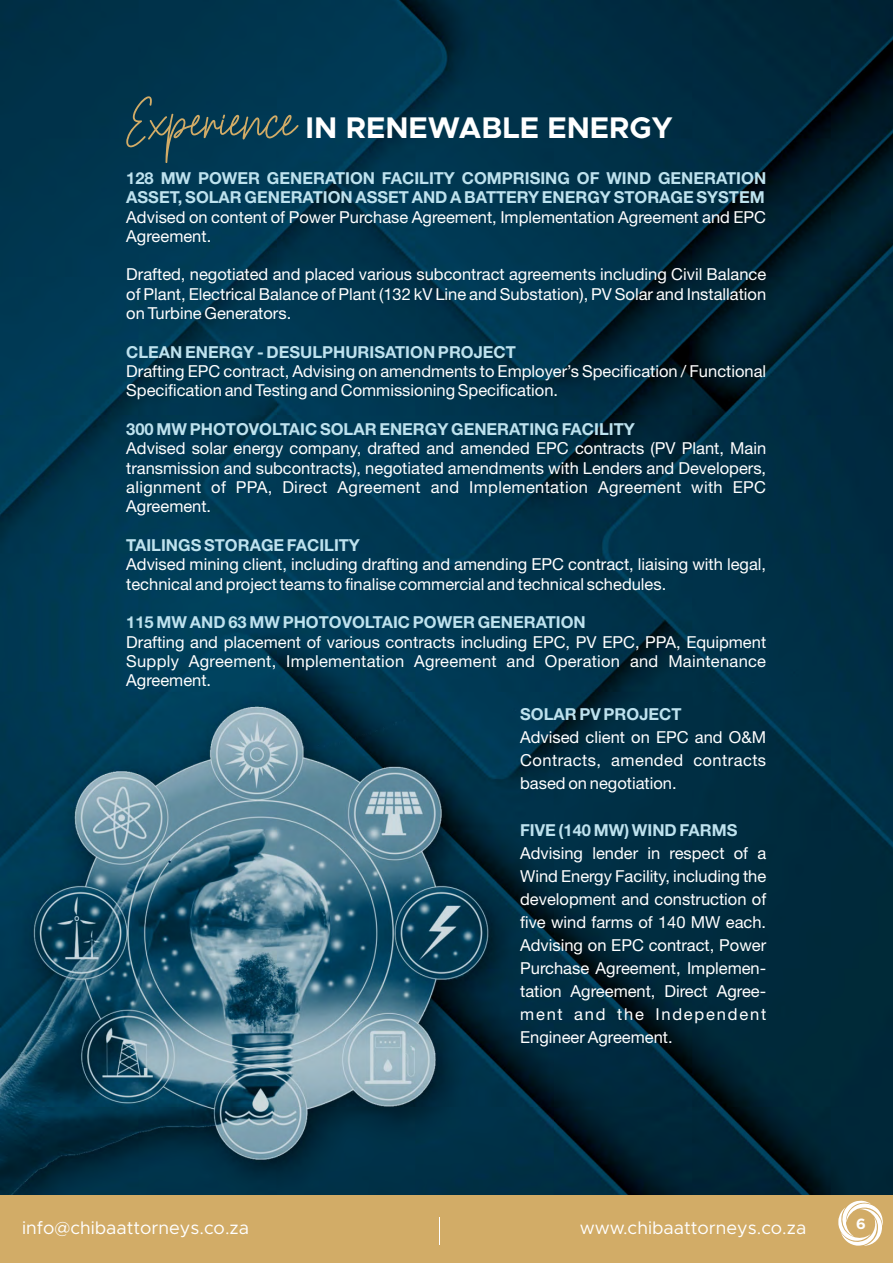
<style>
.page{position:relative;width:893px;height:1263px;background:#fff}
.page>*{position:absolute;margin:0;border:0;box-sizing:border-box;transform-origin:0 0}
.t1{font:700 30px "Metropolis";color:#fff}
.t2{font:18px "Metropolis";color:#fff}
.t3{font:16.5px/19.2px "Helvetica Neue LT Std";color:#fff;text-align:justify}
.t4{font:700 16.5px/19.6px "Helvetica Neue LT Std";color:#bee2ee}
.t5{font:700 15px "Metropolis";color:#fff}
</style>
<div class="page">
<img style="left:0;top:0;width:893px;height:1214px">
<div style="left:1px;top:1195px;width:892px;height:68px;background:#d2ac67"></div>
<svg style="left:838px;top:1200px;width:45px;height:46px"></svg>
<svg style="left:439px;top:1217px;width:1px;height:28px"></svg>
<h1 class="t1" style="left:130px;top:114px;width:545px"><sup>Experience</sup> IN RENEWABLE ENERGY</h1>
<p class="t4" style="left:126px;top:170px;width:641px">128 MW POWER GENERATION FACILITY COMPRISING OF WIND GENERATION<br>ASSET, SOLAR GENERATION ASSET AND A BATTERY ENERGY STORAGE SYSTEM</p>
<p class="t3" style="left:126px;top:210px;width:641px">Advised on content of Power Purchase Agreement, Implementation Agreement and EPC<br>Agreement.</p>
<p class="t3" style="left:126px;top:267px;width:641px">Drafted, negotiated and placed various subcontract agreements including Civil Balance of Plant, Electrical Balance of Plant (132 kV Line and Substation), PV Solar and Installation on Turbine Generators.</p>
<p class="t4" style="left:126px;top:344px;width:391px">CLEAN ENERGY - DESULPHURISATION PROJECT</p>
<p class="t3" style="left:126px;top:364px;width:641px">Drafting EPC contract, Advising on amendments to Employer’s Specification / Functional<br>Specification and Testing and Commissioning Specification.</p>
<p class="t4" style="left:126px;top:422px;width:510px">300 MW PHOTOVOLTAIC SOLAR ENERGY GENERATING FACILITY</p>
<p class="t3" style="left:126px;top:441px;width:641px">Advised solar energy company, drafted and amended EPC contracts (PV Plant, Main transmission and subcontracts), negotiated amendments with Lenders and Developers, alignment of PPA, Direct Agreement and Implementation Agreement with EPC Agreement.</p>
<p class="t4" style="left:126px;top:538px;width:235px">TAILINGS STORAGE FACILITY</p>
<p class="t3" style="left:126px;top:557px;width:641px">Advised mining client, including drafting and amending EPC contract, liaising with legal, technical and project teams to finalise commercial and technical schedules.</p>
<p class="t4" style="left:126px;top:615px;width:461px">115 MW AND 63 MW PHOTOVOLTAIC POWER GENERATION</p>
<p class="t3" style="left:126px;top:635px;width:641px">Drafting and placement of various contracts including EPC, PV EPC, PPA, Equipment Supply Agreement, Implementation Agreement and Operation and Maintenance Agreement.</p>
<p class="t4" style="left:520px;top:707px;width:163px">SOLAR PV PROJECT</p>
<p class="t3" style="left:520px;top:728px;width:248px;line-height:23.1px">Advised client on EPC and O&amp;M Contracts, amended contracts based on negotiation.</p>
<p class="t4" style="left:520px;top:822px;width:219px">FIVE (140 MW) WIND FARMS</p>
<p class="t3" style="left:520px;top:844px;width:248px;line-height:23.1px">Advising lender in respect of a Wind Energy Facility, including the development and construction of five wind farms of 140 MW each.<br>Advising on EPC contract, Power Purchase Agreement, Implemen&shy;tation Agreement, Direct Agree&shy;ment and the Independent Engineer Agreement.</p>
<p class="t2" style="left:22px;top:1220px;width:228px">info@chibaattorneys.co.za</p>
<p class="t2" style="left:580px;top:1219px;width:228px">www.chibaattorneys.co.za</p>
<p class="t5" style="left:856px;top:1217px;width:11px">6</p>
</div>
